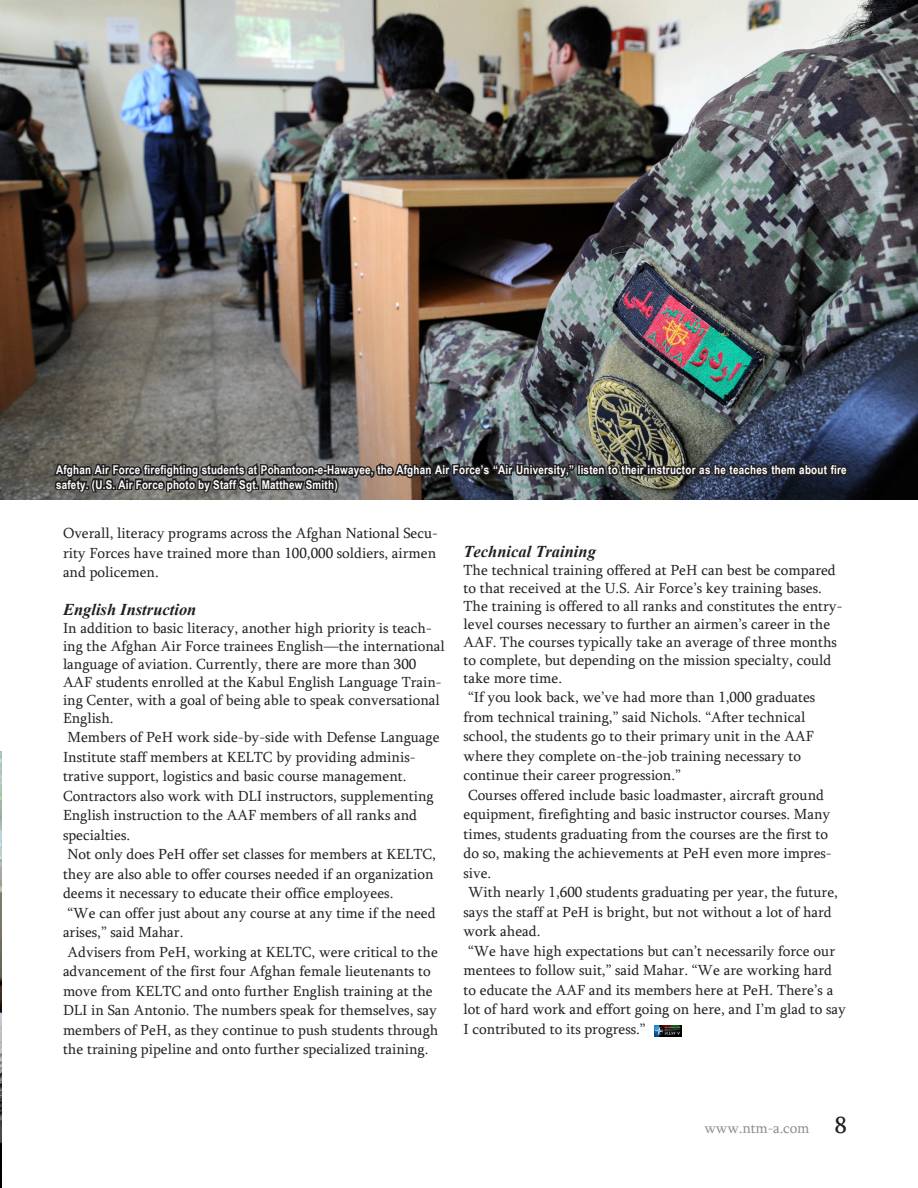
<style>
.page{position:relative;width:918px;height:1188px;background:#fff}
.page>*{position:absolute;margin:0;border:0;box-sizing:border-box;transform-origin:0 0}
.Articles{font:italic 700 16.5px "Times New Roman";color:#231f20}
.Line_Header{font:15px/19.5px "Sylfaen";color:#231f20}
.Articles-2{font:15px/18px "Sylfaen";color:#231f20}
.t1{font:15px "Sylfaen";letter-spacing:-.01em;color:#8d8f92}
.Captions{font:700 12px/14.4px "Arial Narrow";letter-spacing:.02em;color:#fff}
.s1{font-size:24px;color:#231f20}
</style>
<div class="page">
<img style="left:0;top:752px;width:1px;height:436px">
<img style="left:0;top:0;width:918px;height:500px">
<img style="left:52px;top:452px;width:798px;height:48px">
<img style="left:655px;top:1025px;width:27px;height:12px">
<p class="Captions" style="left:56px;top:462px;width:792px">Afghan Air Force firefighting students at Pohantoon-e-Hawayee, the Afghan Air Force’s “Air University,” listen to their instructor as he teaches them about fire safety. (U.S. Air Force photo by Staff Sgt. Matthew Smith)</p>
<p class="Line_Header" style="left:63px;top:523px;width:376px;text-align:justify">Overall, literacy programs across the Afghan National Secu&shy;rity Forces have trained more than 100,000 soldiers, airmen and policemen.</p>
<p class="Articles" style="left:63px;top:598px;width:135px">English Instruction</p>
<p class="Articles-2" style="left:63px;top:619px;width:383px">In addition to basic literacy, another high priority is teach&shy;ing the Afghan Air Force trainees English—the international language of aviation. Currently, there are more than 300<br>AAF students enrolled at the Kabul English Language Train&shy;ing Center, with a goal of being able to speak conversational English.</p>
<p class="Line_Header" style="left:63px;top:727px;width:378px;text-indent:4px">Members of PeH work side-by-side with Defense Language Institute staff members at KELTC by providing adminis&shy;trative support, logistics and basic course management.<br>Contractors also work with DLI instructors, supplementing English instruction to the AAF members of all ranks and specialties.</p>
<p class="Line_Header" style="left:63px;top:844px;width:374px;text-indent:4px">Not only does PeH offer set classes for members at KELTC, they are also able to offer courses needed if an organization deems it necessary to educate their office employees.</p>
<p class="Line_Header" style="left:63px;top:903px;width:374px;text-indent:4px">“We can offer just about any course at any time if the need arises,” said Mahar.</p>
<p class="Line_Header" style="left:63px;top:942px;width:377px;text-indent:4px">Advisers from PeH, working at KELTC, were critical to the advancement of the first four Afghan female lieutenants to move from KELTC and onto further English training at the DLI in San Antonio. The numbers speak for themselves, say members of PeH, as they continue to push students through the training pipeline and onto further specialized training.</p>
<p class="Articles" style="left:464px;top:540px;width:134px">Technical Training</p>
<p class="Articles-2" style="left:464px;top:560px;width:380px">The technical training offered at PeH can best be compared to that received at the U.S. Air Force’s key training bases.<br>The training is offered to all ranks and constitutes the entry&shy;level courses necessary to further an airmen’s career in the AAF. The courses typically take an average of three months to complete, but depending on the mission specialty, could take more time.</p>
<p class="Line_Header" style="left:464px;top:687px;width:353px;text-indent:4px">“If you look back, we’ve had more than 1,000 graduates from technical training,” said Nichols. “After technical school, the students go to their primary unit in the AAF where they complete on-the-job training necessary to continue their career progression.”</p>
<p class="Line_Header" style="left:464px;top:784px;width:370px;text-indent:4px">Courses offered include basic loadmaster, aircraft ground equipment, firefighting and basic instructor courses. Many times, students graduating from the courses are the first to do so, making the achievements at PeH even more impres&shy;sive.</p>
<p class="Line_Header" style="left:464px;top:882px;width:376px;text-indent:4px">With nearly 1,600 students graduating per year, the future, says the staff at PeH is bright, but not without a lot of hard work ahead.</p>
<p class="Line_Header" style="left:464px;top:940px;width:384px;text-indent:4px">“We have high expectations but can’t necessarily force our mentees to follow suit,” said Mahar. “We are working hard to educate the AAF and its members here at PeH. There’s a lot of hard work and effort going on here, and I’m glad to say I contributed to its progress.”</p>
<p class="t1" style="left:705px;top:1117px;width:144px">www.ntm-a.com <span class="s1">8</span></p>
</div>
